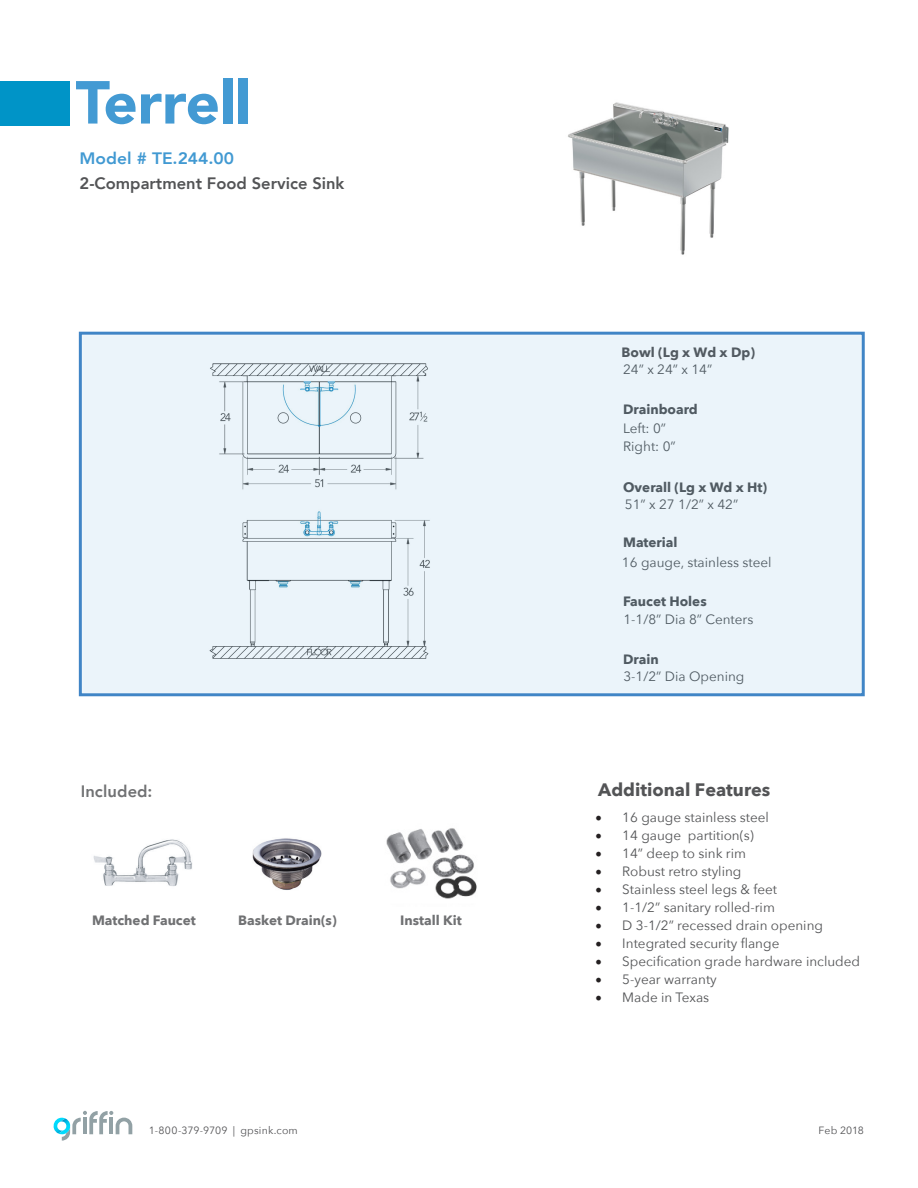
<style>
.page{position:relative;width:918px;height:1188px;background:#fff}
.page>*{position:absolute;margin:0;border:0;box-sizing:border-box;transform-origin:0 0}
.t1{font:900 60px "Avenir";color:#439ad3}
.t2{font:700 18px "Avenir Next";color:#535456}
.t3{font:800 16.5px "Avenir";color:#535456}
.t4{font:800 16.5px "Avenir";color:#4199d2;scale:1.05 1}
.t5{font:800 16.5px "Avenir";letter-spacing:.01em;color:#707173}
.t6{font:13.5px/18px "Avenir Next";color:#535456}
.t7{font:700 13.5px "Avenir Next";color:#535456}
.t8{font:700 13.5px "Avenir Next";color:#707173}
.t9{font:700 13.5px "Avenir Next";color:#555455}
.t10{font:10.5px "Avenir Next";letter-spacing:.015em;color:#535355}
.s1{font-family:"Minion Pro";font-size:18px;color:#242021}
</style>
<div class="page">
<div style="left:79px;top:332px;width:786px;height:364px;border:3px solid #4085c6"></div>
<svg style="left:53px;top:1111px;width:79px;height:30px"></svg>
<img style="left:93px;top:839px;width:99px;height:47px">
<img style="left:252px;top:838px;width:70px;height:52px">
<img style="left:386px;top:828px;width:91px;height:71px">
<div style="left:0;top:81px;width:69px;height:44px;background:#0094c7"></div>
<img style="left:568px;top:102px;width:161px;height:153px">
<div style="left:83px;top:335px;width:779px;height:358px;background:#ebf4fa"></div>
<h1 class="t1" style="left:76px;top:51px;width:177px">Terrell</h1>
<p class="t4" style="left:80px;top:143px;width:149px">Model # TE.244.00</p>
<p class="t3" style="left:80px;top:168px;width:266px">2-Compartment Food Service Sink</p>
<p class="t5" style="left:81px;top:776px;width:73px">Included:</p>
<p class="t8" style="left:92px;top:912px;width:105px">Matched Faucet</p>
<p class="t8" style="left:238px;top:912px;width:100px">Basket Drain(s)</p>
<p class="t8" style="left:400px;top:912px;width:63px">Install Kit</p>
<p class="t9" style="left:622px;top:344px;width:135px">Bowl (Lg x Wd x Dp)</p>
<p class="t6" style="left:623px;top:361px;width:91px">24” x 24” x 14”</p>
<p class="t7" style="left:623px;top:401px;width:76px">Drainboard</p>
<p class="t6" style="left:623px;top:419px;width:54px">Left: 0”<br>Right: 0”</p>
<p class="t7" style="left:623px;top:479px;width:146px">Overall (Lg x Wd x Ht)</p>
<p class="t6" style="left:625px;top:496px;width:115px">51” x 27 1/2” x 42”</p>
<p class="t7" style="left:623px;top:534px;width:56px">Material</p>
<p class="t6" style="left:622px;top:553px;width:151px">16 gauge, stainless steel</p>
<p class="t7" style="left:623px;top:593px;width:85px">Faucet Holes</p>
<p class="t6" style="left:623px;top:610px;width:131px">1-1/8” Dia 8” Centers</p>
<p class="t7" style="left:623px;top:651px;width:37px">Drain</p>
<p class="t6" style="left:623px;top:668px;width:122px">3-1/2” Dia Opening</p>
<h2 class="t2" style="left:598px;top:778px;width:174px">Additional Features</h2>
<p class="t6" style="left:595px;top:808px;width:175px"><span class="s1">•</span> 16 gauge stainless steel</p>
<p class="t6" style="left:595px;top:826px;width:160px"><span class="s1">•</span> 14 gauge partition(s)</p>
<p class="t6" style="left:595px;top:844px;width:152px"><span class="s1">•</span> 14” deep to sink rim</p>
<p class="t6" style="left:595px;top:862px;width:148px"><span class="s1">•</span> Robust retro styling</p>
<p class="t6" style="left:595px;top:880px;width:183px"><span class="s1">•</span> Stainless steel legs &amp; feet</p>
<p class="t6" style="left:595px;top:898px;width:181px"><span class="s1">•</span> 1-1/2” sanitary rolled-rim</p>
<p class="t6" style="left:595px;top:916px;width:229px"><span class="s1">•</span> D 3-1/2” recessed drain opening</p>
<p class="t6" style="left:595px;top:934px;width:186px"><span class="s1">•</span> Integrated security flange</p>
<p class="t6" style="left:595px;top:952px;width:266px"><span class="s1">•</span> Specification grade hardware included</p>
<p class="t6" style="left:595px;top:970px;width:123px"><span class="s1">•</span> 5-year warranty</p>
<p class="t6" style="left:595px;top:988px;width:115px"><span class="s1">•</span> Made in Texas</p>
<p class="t10" style="left:149px;top:1124px;width:151px">1-800-379-9709 | gpsink.com</p>
<p class="t10" style="left:818px;top:1124px;width:47px">Feb 2018</p>
</div>
